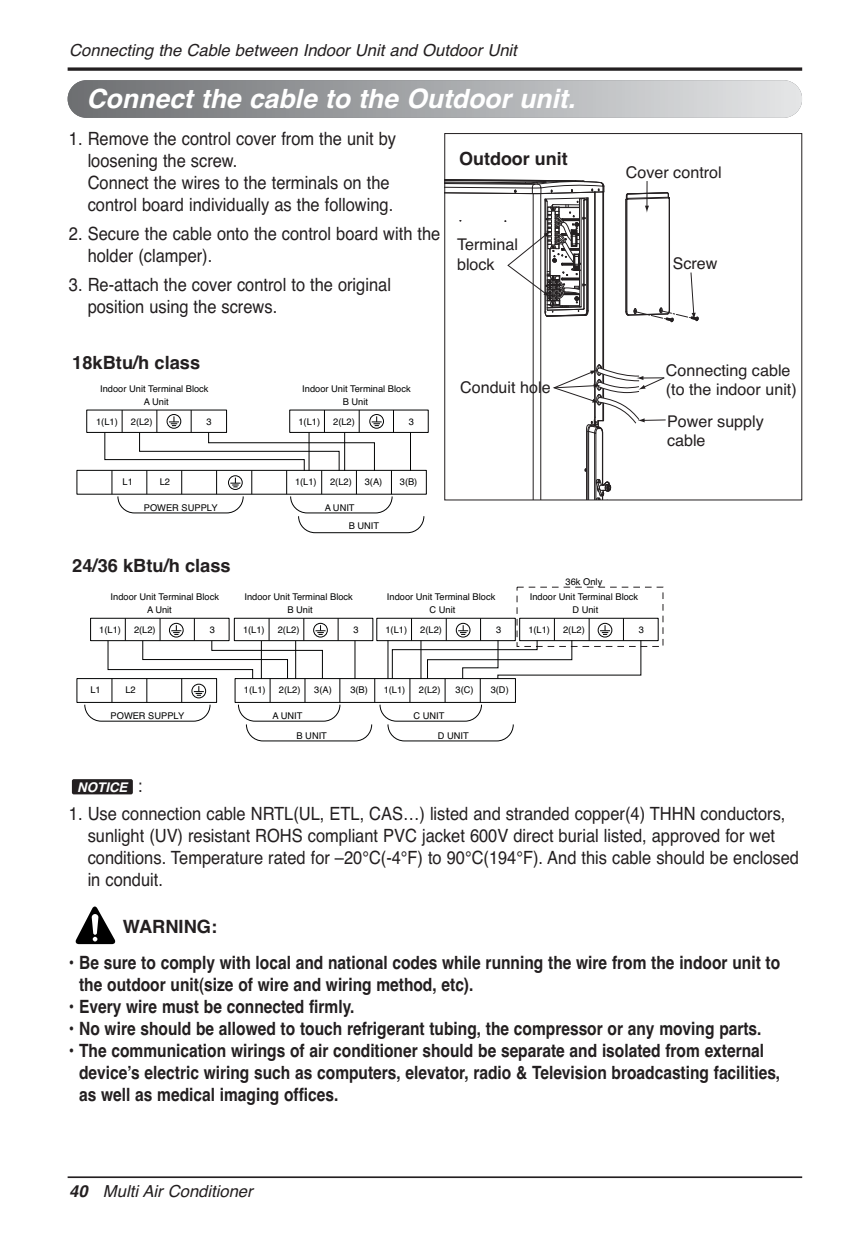
<style>
.page{position:relative;width:851px;height:1248px;background:#fff}
.page>*{position:absolute;margin:0;border:0;box-sizing:border-box;transform-origin:0 0}
.t1{font:italic 700 26.6px "Helvetica";color:#fff}
.t2{font:18.2px/22px "Helvetica";color:#231f20;scale:.9 1}
.t3{font:700 18.2px/22px "Helvetica";color:#231f20;scale:.85 1}
.t4{font:700 18.2px "Helvetica";color:#231f20}
.t5{font:700 18px "Helvetica";color:#231f20}
.t6{font:italic 16.6px "Helvetica";color:#231f20}
.t7{font:16.2px/19.4px "Helvetica";color:#231f20}
.t8{font:italic 700 13.2px "Helvetica";color:#fff}
.t9{font:9.2px/13px "Helvetica";color:#020303}
.s1{font-weight:700}
</style>
<div class="page">
<hr style="left:68px;top:1176px;width:734px;height:1px;background:#231f20">
<svg style="left:68px;top:67px;width:734px;height:4px;background:#474445"></svg>
<div style="left:68px;top:80px;width:734px;height:38px;background:linear-gradient(to right,#6c6e71,#e3e5e6);border-radius:19px"></div>
<svg style="left:75px;top:906px;width:41px;height:38px"></svg>
<svg style="left:71px;top:779px;width:62px;height:16px"></svg>
<div style="left:72px;top:779px;width:61px;height:15px;background:#231f20;border-radius:2px"></div>
<div style="left:86px;top:409px;width:141px;height:24px;border:1px solid #020303"></div>
<svg style="left:104px;top:410px;width:320px;height:123px"></svg>
<svg style="left:84px;top:618px;width:557px;height:123px"></svg>
<svg style="left:446px;top:179px;width:252px;height:319px"></svg>
<div style="left:444px;top:133px;width:358px;height:367px;border:1px solid #231f20"></div>
<p class="t6" style="left:69px;top:44px;width:449px">Connecting the Cable between Indoor Unit and Outdoor Unit</p>
<h1 class="t1" style="left:86px;top:89px;width:490px">Connect the cable to the Outdoor unit.</h1>
<p class="t2" style="left:88px;top:129px;width:344px;text-indent:-19px">1. Remove the control cover from the unit by loosening the screw.<br>Connect the wires to the terminals on the control board individually as the following.</p>
<p class="t2" style="left:88px;top:224px;width:393px;text-indent:-19px">2. Secure the cable onto the control board with the holder (clamper).</p>
<p class="t2" style="left:88px;top:275px;width:338px;text-indent:-19px">3. Re-attach the cover control to the original position using the screws.</p>
<p class="t5" style="left:459px;top:152px;width:110px">Outdoor unit</p>
<p class="t7" style="left:457px;top:236px;width:62px">Terminal block</p>
<p class="t4" style="left:72px;top:356px;width:129px">18kBtu/h class</p>
<p class="t9" style="left:100px;top:383px;width:110px;text-align:center">Indoor Unit Terminal Block<br>A Unit</p>
<p class="t9" style="left:302px;top:383px;width:110px;text-align:center">Indoor Unit Terminal Block<br>B Unit</p>
<p class="t9" style="left:96px;top:416px;width:23px">1(L1)</p>
<p class="t9" style="left:131px;top:416px;width:23px">2(L2)</p>
<p class="t9" style="left:207px;top:416px;width:7px">3</p>
<p class="t9" style="left:298px;top:416px;width:23px">1(L1)</p>
<p class="t9" style="left:333px;top:416px;width:23px">2(L2)</p>
<p class="t9" style="left:409px;top:416px;width:7px">3</p>
<p class="t9" style="left:123px;top:476px;width:12px">L1</p>
<p class="t9" style="left:160px;top:476px;width:12px">L2</p>
<p class="t9" style="left:295px;top:476px;width:23px">1(L1)</p>
<p class="t9" style="left:330px;top:476px;width:23px">2(L2)</p>
<p class="t9" style="left:365px;top:476px;width:19px">3(A)</p>
<p class="t9" style="left:400px;top:476px;width:19px">3(B)</p>
<p class="t9" style="left:144px;top:501px;width:75px">POWER SUPPLY</p>
<p class="t9" style="left:348px;top:499px;width:32px;line-height:18.8px;text-indent:-24px">A UNIT<br>B UNIT</p>
<p class="t4" style="left:72px;top:558px;width:160px">24/36 kBtu/h class</p>
<p class="t7" style="left:460px;top:379px;width:92px">Conduit hole</p>
<p class="t9" style="left:565px;top:575px;width:38px">36k Only</p>
<p class="t7" style="left:625px;top:164px;width:97px">Cover control</p>
<p class="t7" style="left:672px;top:255px;width:46px">Screw</p>
<p class="t7" style="left:665px;top:361px;width:132px">Connecting cable (to the indoor unit)</p>
<p class="t7" style="left:667px;top:413px;width:98px">Power supply cable</p>
<p class="t9" style="left:111px;top:591px;width:110px">Indoor Unit Terminal Block</p>
<p class="t9" style="left:244px;top:591px;width:110px">Indoor Unit Terminal Block</p>
<p class="t9" style="left:387px;top:591px;width:110px">Indoor Unit Terminal Block</p>
<p class="t9" style="left:147px;top:604px;width:26px">A Unit</p>
<p class="t9" style="left:287px;top:604px;width:27px">B Unit</p>
<p class="t9" style="left:429px;top:604px;width:27px">C Unit</p>
<p class="t9" style="left:99px;top:624px;width:23px">1(L1)</p>
<p class="t9" style="left:134px;top:624px;width:23px">2(L2)</p>
<p class="t9" style="left:210px;top:624px;width:7px">3</p>
<p class="t9" style="left:243px;top:624px;width:23px">1(L1)</p>
<p class="t9" style="left:278px;top:624px;width:23px">2(L2)</p>
<p class="t9" style="left:353px;top:624px;width:7px">3</p>
<p class="t9" style="left:385px;top:624px;width:23px">1(L1)</p>
<p class="t9" style="left:420px;top:624px;width:23px">2(L2)</p>
<p class="t9" style="left:496px;top:624px;width:7px">3</p>
<p class="t9" style="left:90px;top:684px;width:12px">L1</p>
<p class="t9" style="left:125px;top:684px;width:12px">L2</p>
<p class="t9" style="left:314px;top:684px;width:19px">3(A)</p>
<p class="t9" style="left:383px;top:684px;width:23px">1(L1)</p>
<p class="t9" style="left:419px;top:684px;width:23px">2(L2)</p>
<p class="t9" style="left:455px;top:684px;width:20px">3(C)</p>
<p class="t9" style="left:490px;top:684px;width:20px">3(D)</p>
<p class="t9" style="left:244px;top:684px;width:23px">1(L1)</p>
<p class="t9" style="left:279px;top:684px;width:23px">2(L2)</p>
<p class="t9" style="left:350px;top:684px;width:19px">3(B)</p>
<p class="t9" style="left:110px;top:710px;width:75px">POWER SUPPLY</p>
<p class="t9" style="left:296px;top:706px;width:32px;line-height:19.8px;text-indent:-24px">A UNIT<br>B UNIT</p>
<p class="t9" style="left:438px;top:706px;width:32px;line-height:19.8px;text-indent:-24px">C UNIT<br>D UNIT</p>
<p class="t9" style="left:529px;top:591px;width:110px">Indoor Unit Terminal Block</p>
<p class="t9" style="left:572px;top:604px;width:27px">D Unit</p>
<p class="t9" style="left:528px;top:624px;width:23px">1(L1)</p>
<p class="t9" style="left:563px;top:624px;width:23px">2(L2)</p>
<p class="t9" style="left:638px;top:624px;width:7px">3</p>
<p class="t8" style="left:77px;top:782px;width:52px">NOTICE</p>
<p class="t2" style="left:138px;top:775px;width:7px">:</p>
<p class="t2" style="left:88px;top:804px;width:791px;text-indent:-19px">1. Use connection cable NRTL(UL, ETL, CAS…) listed and stranded copper(4) THHN conductors, sunlight (UV) resistant ROHS compliant PVC jacket 600V direct burial listed, approved for wet conditions. Temperature rated for –20℃(-4℉) to 90℃(194℉). And this cable should be enclosed in conduit.</p>
<p class="t4" style="left:123px;top:920px;width:96px">WARNING:</p>
<p class="t3" style="left:79px;top:953px;width:826px;text-indent:-10px">• Be sure to comply with local and national codes while running the wire from the indoor unit to the outdoor unit(size of wire and wiring method, etc).</p>
<p class="t3" style="left:69px;top:997px;width:337px">• Every wire must be connected firmly.</p>
<p class="t3" style="left:69px;top:1019px;width:816px">• No wire should be allowed to touch refrigerant tubing, the compressor or any moving parts.</p>
<p class="t3" style="left:79px;top:1041px;width:826px;text-indent:-10px">• The communication wirings of air conditioner should be separate and isolated from external deviceʼs electric wiring such as computers, elevator, radio &amp; Television broadcasting facilities, as well as medical imaging offices.</p>
<p class="t6" style="left:69px;top:1184px;width:185px"><span class="s1">40</span> Multi Air Conditioner</p>
</div>
